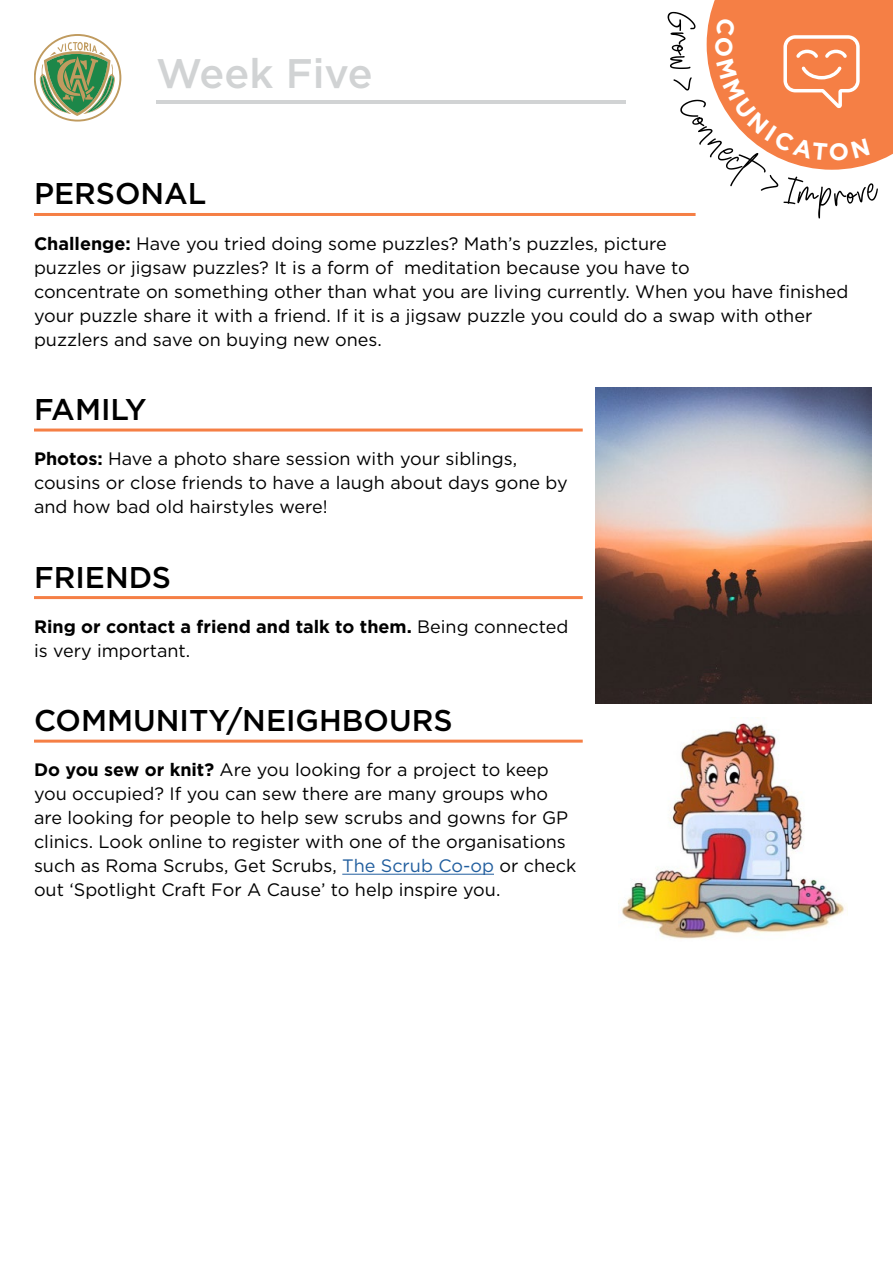
<style>
.page{position:relative;width:893px;height:1263px;background:#fff}
.page>*{position:absolute;margin:0;border:0;box-sizing:border-box;transform-origin:0 0}
.t1{font:500 41.25px "Gotham";color:#d1d3d4}
.t2{font:500 30px "Gotham";color:#000}
.t3{font:18px/24px "Gotham";color:#000}
.t4{font:700 18px/24px "Gotham";color:#000}
.s1{font-weight:700}
.s2{font-weight:400}
.s3{color:#215e9e}
</style>
<div class="page">
<hr style="left:34px;top:213px;width:662px;height:3px;background:#f57f45">
<hr style="left:34px;top:428px;width:549px;height:3px;background:#f57f45">
<hr style="left:34px;top:596px;width:549px;height:3px;background:#f57f45">
<hr style="left:34px;top:740px;width:549px;height:3px;background:#f57f45">
<hr style="left:342px;top:874px;width:152px;height:1px;background:#215e9e">
<hr style="left:156px;top:100px;width:469px;height:3px;background:#d1d3d4">
<svg style="left:34px;top:34px;width:87px;height:87px"></svg>
<img style="left:595px;top:388px;width:276px;height:315px">
<img style="left:621px;top:723px;width:223px;height:216px">
<svg style="left:667px;top:0;width:226px;height:218px"></svg>
<h1 class="t1" style="left:156px;top:47px;width:218px">Week Five</h1>
<h2 class="t2" style="left:34px;top:174px;width:174px">PERSONAL</h2>
<p class="t3" style="left:34px;top:231px;width:816px"><span class="s1">Challenge:</span> Have you tried doing some puzzles? Math’s puzzles, picture<br>puzzles or jigsaw puzzles? It is a form of meditation because you have to<br>concentrate on something other than what you are living currently. When you have finished your puzzle share it with a friend. If it is a jigsaw puzzle you could do a swap with other puzzlers and save on buying new ones.</p>
<h2 class="t2" style="left:34px;top:390px;width:114px">FAMILY</h2>
<p class="t3" style="left:34px;top:446px;width:535px"><span class="s1">Photos:</span> Have a photo share session with your siblings, cousins or close friends to have a laugh about days gone by and how bad old hairstyles were!</p>
<h2 class="t2" style="left:34px;top:557px;width:139px">FRIENDS</h2>
<p class="t4" style="left:34px;top:614px;width:536px">Ring or contact a friend and talk to them. <span class="s2">Being connected is very important.</span></p>
<h2 class="t2" style="left:34px;top:701px;width:420px">COMMUNITY/NEIGHBOURS</h2>
<p class="t3" style="left:34px;top:758px;width:544px"><span class="s1">Do you sew or knit?</span> Are you looking for a project to keep you occupied? If you can sew there are many groups who are looking for people to help sew scrubs and gowns for GP clinics. Look online to register with one of the organisations such as Roma Scrubs, Get Scrubs, <span class="s3">The Scrub Co-op</span> or check out ‘Spotlight Craft For A Cause’ to help inspire you.</p>
</div>
